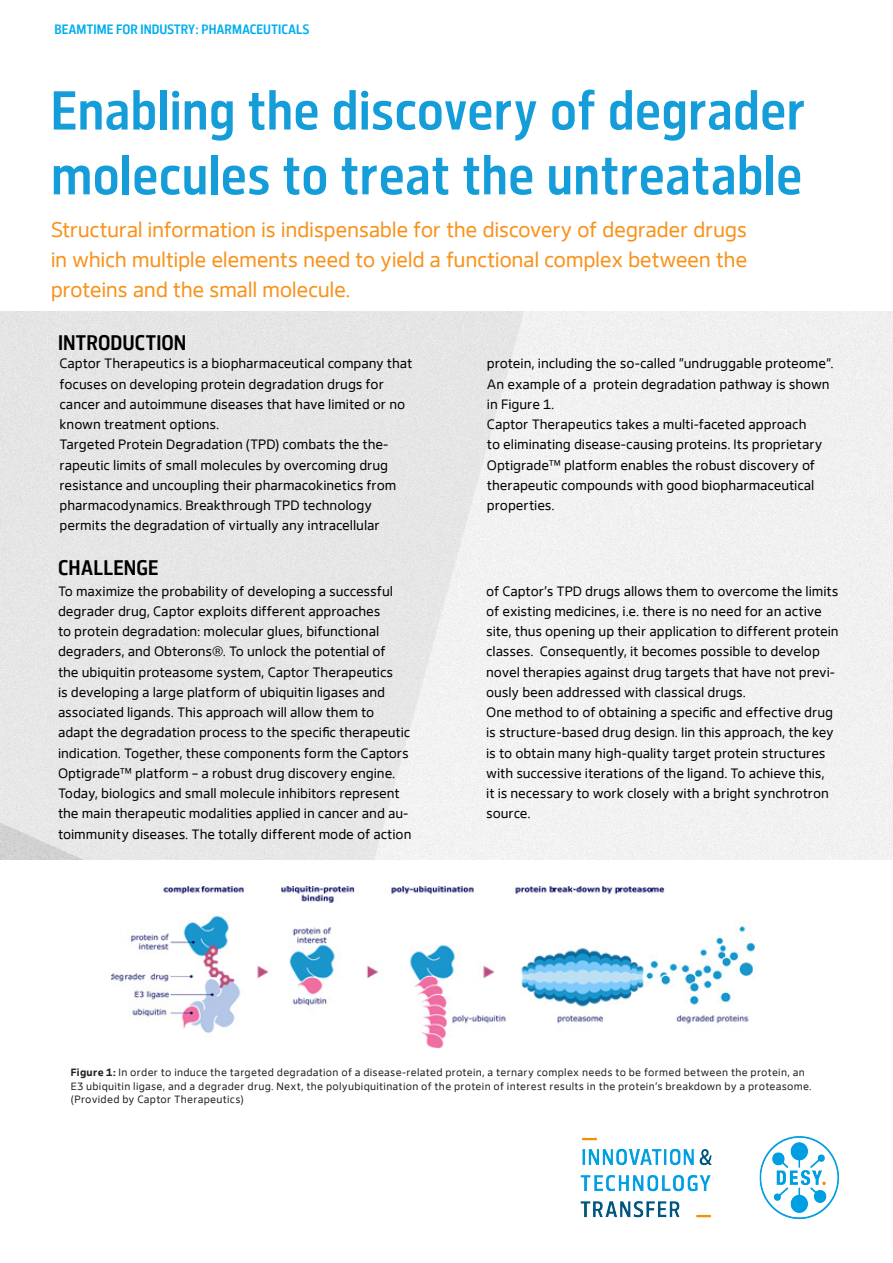
<style>
.page{position:relative;width:893px;height:1263px;background:#fff}
.page>*{position:absolute;margin:0;border:0;box-sizing:border-box;transform-origin:0 0}
.t1{font:500 54px/64.8px "Desy Sans Office Cn";letter-spacing:-.005em;color:#149dd9}
.t2{font:21px/30px "Desy Sans Office";letter-spacing:-.02em;color:#f7931d;text-align:justify}
.t3{font:500 21px "Desy Sans Office Cn";color:#000}
.Aufzählung{font:13.5px/20.2px "Desy Sans Office";letter-spacing:-.005em;color:#000}
.t4{font:500 13.5px "Desy Sans Office Cn";color:#00aeef}
.Aufzählung-2{font:10.5px/13.5px "Desy Sans Office";letter-spacing:.025em;color:#231f20}
.s1{font-weight:700}
</style>
<div class="page">
<img style="left:580px;top:1136px;width:260px;height:84px">
<img style="left:0;top:311px;width:893px;height:549px">
<img style="left:111px;top:887px;width:644px;height:161px">
<p class="t4" style="left:54px;top:21px;width:257px">BEAMTIME FOR INDUSTRY: PHARMACEUTICALS</p>
<p class="t1" style="left:51px;top:78px;width:757px">Enabling the discovery of degrader molecules to treat the untreatable</p>
<p class="t2" style="left:51px;top:215px;width:698px">Structural information is indispensable for the discovery of degrader drugs in which multiple elements need to yield a functional complex between the proteins and the small molecule.</p>
<p class="t3" style="left:58px;top:330px;width:130px">INTRODUCTION</p>
<p class="Aufzählung" style="left:60px;top:353px;width:354px">Captor Therapeutics is a biopharmaceutical company that focuses on developing protein degradation drugs for cancer and autoimmune diseases that have limited or no known treatment options.</p>
<p class="Aufzählung" style="left:60px;top:434px;width:338px">Targeted Protein Degradation (TPD) combats the the&shy;rapeutic limits of small molecules by overcoming drug resistance and uncoupling their pharmacokinetics from pharmacodynamics. Breakthrough TPD technology permits the degradation of virtually any intracellular</p>
<p class="t3" style="left:58px;top:555px;width:102px">CHALLENGE</p>
<p class="Aufzählung" style="left:58px;top:581px;width:354px">To maximize the probability of developing a successful degrader drug, Captor exploits different approaches<br>to protein degradation: molecular glues, bifunctional degraders, and Obterons®. To unlock the potential of<br>the ubiquitin proteasome system, Captor Therapeutics<br>is developing a large platform of ubiquitin ligases and associated ligands. This approach will allow them to adapt the degradation process to the specific therapeutic indication. Together, these components form the Captors Optigrade™ platform – a robust drug discovery engine.</p>
<p class="Aufzählung" style="left:58px;top:783px;width:355px">Today, biologics and small molecule inhibitors represent the main therapeutic modalities applied in cancer and au&shy;toimmunity diseases. The totally different mode of action</p>
<p class="Aufzählung" style="left:487px;top:353px;width:348px">protein, including the so-called “undruggable proteome“.<br>An example of a protein degradation pathway is shown in Figure 1.</p>
<p class="Aufzählung" style="left:487px;top:414px;width:337px">Captor Therapeutics takes a multi-faceted approach to eliminating disease-causing proteins. Its proprietary Optigrade™ platform enables the robust discovery of therapeutic compounds with good biopharmaceutical properties.</p>
<p class="Aufzählung" style="left:486px;top:581px;width:354px">of Captor’s TPD drugs allows them to overcome the limits of existing medicines, i.e. there is no need for an active site, thus opening up their application to different protein classes. Consequently, it becomes possible to develop novel therapies against drug targets that have not previ&shy;ously been addressed with classical drugs.</p>
<p class="Aufzählung" style="left:486px;top:702px;width:349px">One method to of obtaining a specific and effective drug is structure-based drug design. Iin this approach, the key is to obtain many high-quality target protein structures with successive iterations of the ligand. To achieve this, it is necessary to work closely with a bright synchrotron source.</p>
<p class="Aufzählung-2" style="left:71px;top:1066px;width:742px"><span class="s1">Figure 1:</span> In order to induce the targeted degradation of a disease-related protein, a ternary complex needs to be formed between the protein, an<br>E3 ubiquitin ligase, and a degrader drug. Next, the polyubiquitination of the protein of interest results in the protein’s breakdown by a proteasome. (Provided by Captor Therapeutics)</p>
</div>
